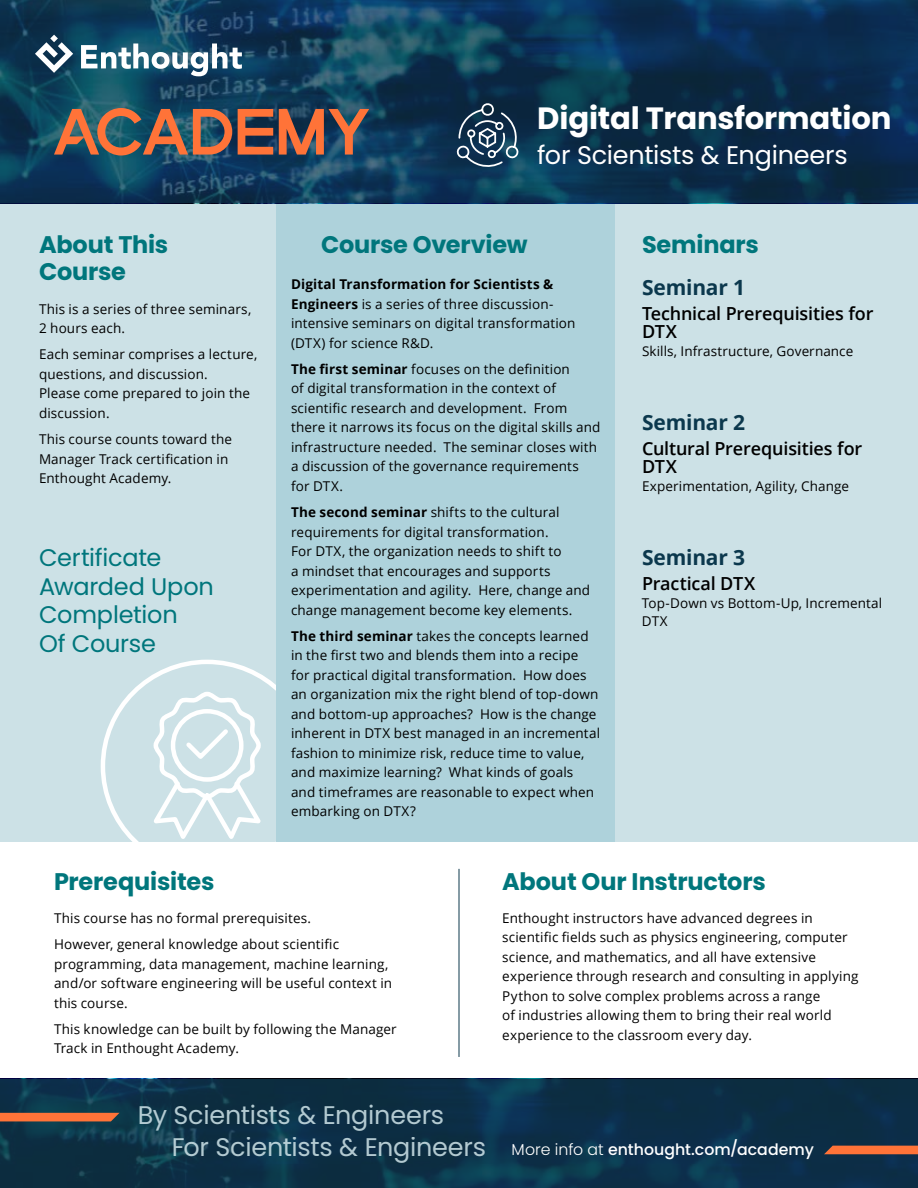
<style>
.page{position:relative;width:918px;height:1188px;background:#fff}
.page>*{position:absolute;margin:0;border:0;box-sizing:border-box;transform-origin:0 0}
.t1{font:700 30.75px "Poppins";letter-spacing:-.01em;color:#fff}
.t2{font:25.5px/32.5px "Poppins";letter-spacing:-.01em;color:#cde2e7}
.t3{font:25.5px "Poppins";letter-spacing:-.01em;color:#fff}
.t4{font:700 24px "Poppins";letter-spacing:-.01em;color:#00767c}
.t5{font:24px/28.5px "Poppins";letter-spacing:-.01em;color:#00767c}
.t6{font:700 21px "Open Sans";letter-spacing:-.01em;color:#0b384d}
.t7{font:600 18px/18px "Open Sans";letter-spacing:-.01em;color:#000}
.t8{font:500 15.75px "Poppins";color:#fff}
.t9{font:13.5px/19.5px "Open Sans";letter-spacing:.01em;color:#000}
.s1{font-weight:700}
.s2{font-weight:300}
</style>
<div class="page">
<div style="left:0;top:197px;width:276px;height:645px;background:#cce1e6"></div>
<svg style="left:101px;top:660px;width:175px;height:182px"></svg>
<div style="left:276px;top:197px;width:352px;height:645px;background:#aed2db"></div>
<div style="left:615px;top:197px;width:303px;height:645px;background:#cce1e6"></div>
<svg style="left:0;top:0;width:918px;height:203px;background:#0d3755"></svg>
<svg style="left:238px;top:109px;width:35px;height:46px;background:#a05840"></svg>
<svg style="left:54px;top:108px;width:178px;height:48px;background:#756156"></svg>
<svg style="left:279px;top:109px;width:90px;height:46px;background:#7f584f"></svg>
<svg style="left:35px;top:35px;width:38px;height:38px"></svg>
<svg style="left:81px;top:44px;width:161px;height:32px"></svg>
<svg style="left:0;top:1079px;width:918px;height:109px;background:#0c3047"></svg>
<hr style="left:459px;top:869px;width:1px;height:188px;background:#0d384d">
<svg style="left:0;top:1113px;width:120px;height:8px"></svg>
<svg style="left:824px;top:1146px;width:94px;height:8px"></svg>
<svg style="left:456px;top:101px;width:64px;height:66px;background:#37536a"></svg>
<h1 class="t1" style="left:537px;top:100px;width:356px">Digital Transformation</h1>
<h2 class="t3" style="left:537px;top:140px;width:312px">for Scientists &amp; Engineers</h2>
<h3 class="t4" style="left:39px;top:231px;width:131px">About This</h3>
<h3 class="t4" style="left:321px;top:231px;width:208px">Course Overview</h3>
<h3 class="t4" style="left:642px;top:231px;width:118px">Seminars</h3>
<h3 class="t4" style="left:39px;top:258px;width:89px">Course</h3>
<p class="t9" style="left:39px;top:299px;width:214px">This is a series of three seminars,<br>2 hours each.</p>
<p class="t9" style="left:39px;top:344px;width:220px">Each seminar comprises a lecture, questions, and discussion.<br>Please come prepared to join the discussion.</p>
<p class="t9" style="left:39px;top:429px;width:195px">This course counts toward the<br>Manager Track certification in<br>Enthought Academy.</p>
<h3 class="t6" style="left:642px;top:272px;width:105px">Seminar 1</h3>
<h3 class="t7" style="left:642px;top:304px;width:233px">Technical Prerequisities for<br>DTX</h3>
<p class="t9" style="left:642px;top:341px;width:213px">Skills, Infrastructure, Governance</p>
<p class="t9" style="left:291px;top:274px;width:286px"><span class="s1">Digital Transformation for Scientists &amp; Engineers</span> is a series of three discussion&shy;intensive seminars on digital transformation (DTX) for science R&amp;D.</p>
<p class="t9" style="left:291px;top:359px;width:311px"><span class="s1">The first seminar</span> focuses on the definition<br>of digital transformation in the context of scientific research and development. From there it narrows its focus on the digital skills and infrastructure needed. The seminar closes with a discussion of the governance requirements for DTX.</p>
<p class="t9" style="left:291px;top:502px;width:301px"><span class="s1">The second seminar</span> shifts to the cultural requirements for digital transformation.<br>For DTX, the organization needs to shift to<br>a mindset that encourages and supports experimentation and agility. Here, change and change management become key elements.</p>
<p class="t9" style="left:291px;top:626px;width:311px"><span class="s1">The third seminar</span> takes the concepts learned in the first two and blends them into a recipe for practical digital transformation. How does an organization mix the right blend of top-down and bottom-up approaches? How is the change inherent in DTX best managed in an incremental fashion to minimize risk, reduce time to value, and maximize learning? What kinds of goals and timeframes are reasonable to expect when embarking on DTX?</p>
<h3 class="t6" style="left:642px;top:407px;width:105px">Seminar 2</h3>
<h3 class="t7" style="left:642px;top:439px;width:222px">Cultural Prerequisities for<br>DTX</h3>
<p class="t9" style="left:642px;top:476px;width:209px">Experimentation, Agility, Change</p>
<h3 class="t5" style="left:39px;top:544px;width:176px">Certificate<br>Awarded Upon<br>Completion<br>Of Course</h3>
<h3 class="t6" style="left:642px;top:542px;width:105px">Seminar 3</h3>
<h3 class="t7" style="left:642px;top:574px;width:115px">Practical DTX</h3>
<p class="t9" style="left:642px;top:593px;width:242px;line-height:18px">Top-Down vs Bottom-Up, Incremental<br>DTX</p>
<h3 class="t4" style="left:54px;top:868px;width:162px">Prerequisites</h3>
<p class="t9" style="left:54px;top:905px;width:287px;line-height:26.2px">This course has no formal prerequisites.<br>However, general knowledge about scientific</p>
<p class="t9" style="left:54px;top:954px;width:340px">programming, data management, machine learning, and/or software engineering will be useful context in this course.</p>
<p class="t9" style="left:54px;top:1019px;width:344px">This knowledge can be built by following the Manager<br>Track in Enthought Academy.</p>
<h3 class="t4" style="left:502px;top:868px;width:265px">About Our Instructors</h3>
<p class="t9" style="left:502px;top:908px;width:358px">Enthought instructors have advanced degrees in scientific fields such as physics engineering, computer science, and mathematics, and all have extensive experience through research and consulting in applying Python to solve complex problems across a range<br>of industries allowing them to bring their real world experience to the classroom every day.</p>
<h2 class="t2" style="left:171px;top:1099px;width:316px;text-indent:-34px">By Scientists &amp; Engineers<br>For Scientists &amp; Engineers</h2>
<p class="t8" style="left:512px;top:1140px;width:304px"><span class="s2">More info at</span> enthought.com/academy</p>
</div>
